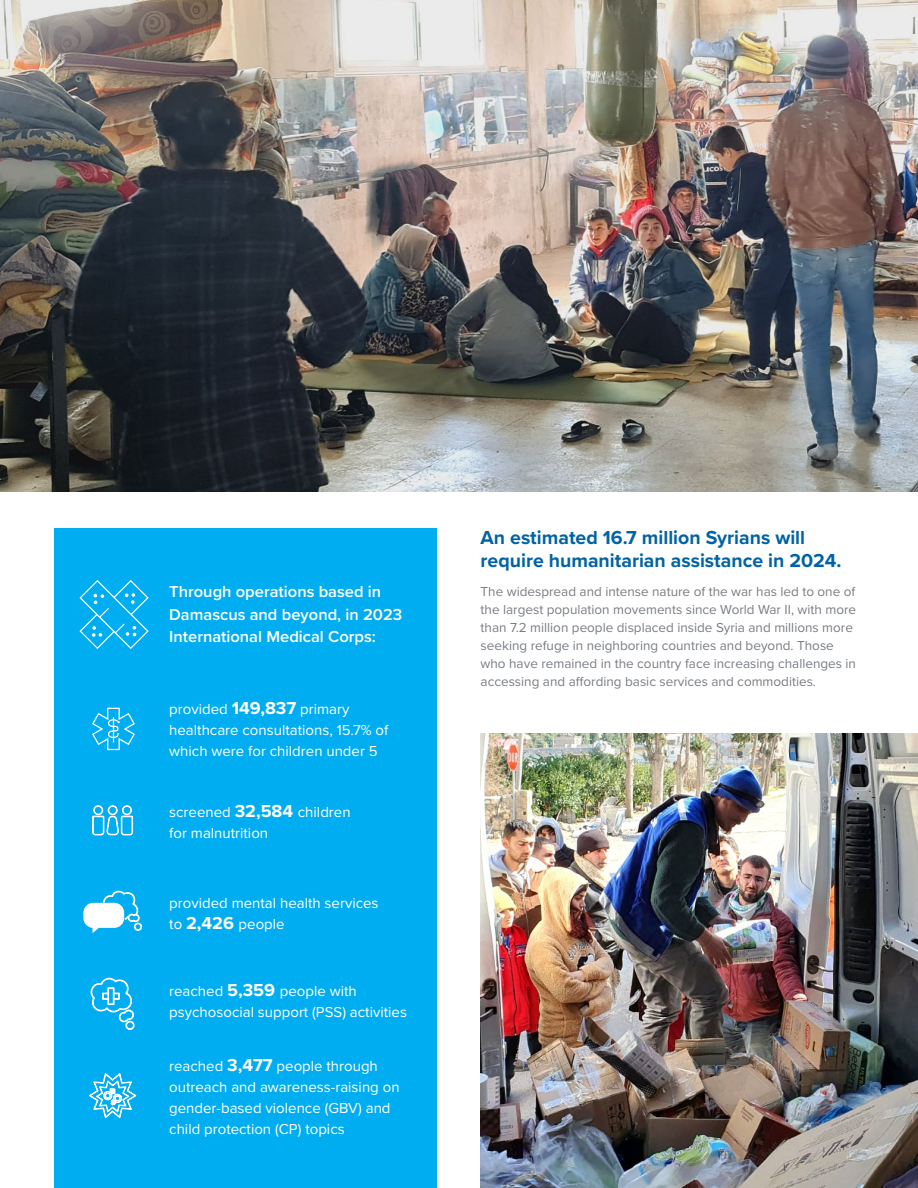
<style>
.page{position:relative;width:918px;height:1188px;background:#fff}
.page>*{position:absolute;margin:0;border:0;box-sizing:border-box;transform-origin:0 0}
.t1{font:700 19.5px/23.4px "Proxima Nova";color:#0063a3}
.t2{font:600 16.5px/22.5px "Proxima Nova";color:#fff}
.t3{font:15px/21px "Proxima Nova";color:#fff}
.t4{font:13.5px/18px "Proxima Nova";color:#787d83}
.s1{font-weight:700;font-size:18px}
</style>
<div class="page">
<img style="left:481px;top:733px;width:437px;height:455px">
<img style="left:0;top:0;width:918px;height:491px">
<div style="left:54px;top:528px;width:382px;height:660px;background:#00adf0"></div>
<svg style="left:79px;top:580px;width:70px;height:69px"></svg>
<svg style="left:92px;top:707px;width:43px;height:44px"></svg>
<svg style="left:92px;top:805px;width:41px;height:31px"></svg>
<div style="left:83px;top:903px;width:41px;height:25px;background:#fff;border-radius:10px"></div>
<svg style="left:103px;top:890px;width:39px;height:41px"></svg>
<svg style="left:89px;top:1073px;width:47px;height:46px"></svg>
<svg style="left:91px;top:978px;width:44px;height:52px"></svg>
<p class="t2" style="left:169px;top:580px;width:235px">Through operations based in<br>Damascus and beyond, in 2023<br>International Medical Corps:</p>
<p class="t3" style="left:169px;top:698px;width:221px">provided <span class="s1">149,837</span> primary healthcare consultations, 15.7% of which were for children under 5</p>
<p class="t3" style="left:169px;top:801px;width:183px">screened <span class="s1">32,584</span> children for malnutrition</p>
<p class="t3" style="left:169px;top:891px;width:211px">provided mental health services to <span class="s1">2,426</span> people</p>
<p class="t3" style="left:169px;top:980px;width:239px">reached <span class="s1">5,359</span> people with psychosocial support (PSS) activities</p>
<p class="t3" style="left:169px;top:1055px;width:232px">reached <span class="s1">3,477</span> people through outreach and awareness-raising on gender-based violence (GBV) and child protection (CP) topics</p>
<h1 class="t1" style="left:481px;top:525px;width:363px">An estimated 16.7 million Syrians will require humanitarian assistance in 2024.</h1>
<p class="t4" style="left:481px;top:582px;width:377px">The widespread and intense nature of the war has led to one of the largest population movements since World War II, with more than 7.2 million people displaced inside Syria and millions more seeking refuge in neighboring countries and beyond. Those who have remained in the country face increasing challenges in accessing and affording basic services and commodities.</p>
</div>
